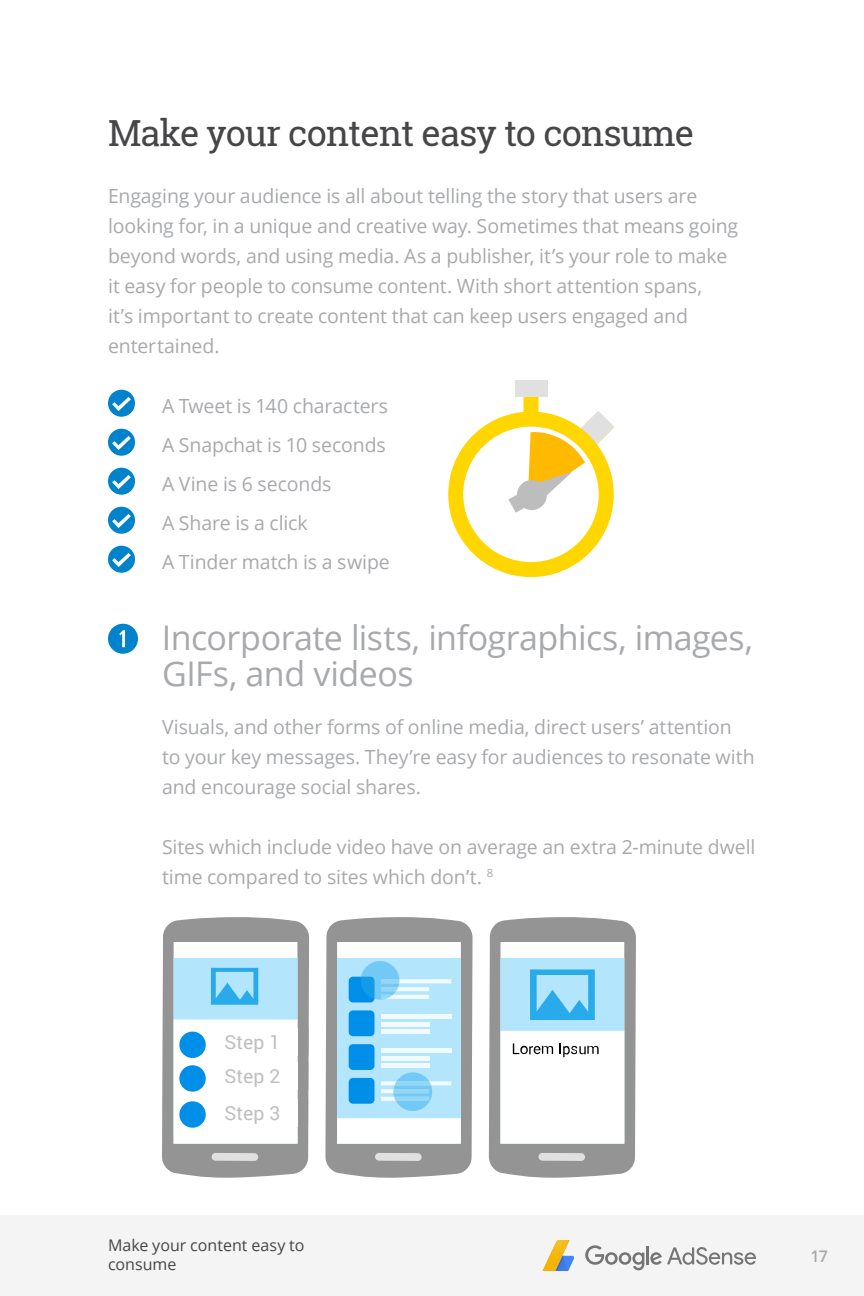
<style>
.page{position:relative;width:864px;height:1296px;background:#fff}
.page>*{position:absolute;margin:0;border:0;box-sizing:border-box;transform-origin:0 0}
.Heading_1{font:36px "Roboto Slab";letter-spacing:-.025em;color:#464547}
.Heading_3{font:34px/36px "Open Sans";letter-spacing:-.015em;color:#a7a9ac}
.Indent_2{font:19.6px/30px "Open Sans";letter-spacing:-.005em;color:#a7a9ac}
.Bullets_1{font:19.6px "Open Sans";letter-spacing:-.005em;color:#a7a9ac}
.t1{font:19.4px/34.4px "Roboto";color:#bfbfbf}
.t2{font:16px/19.2px "Open Sans";color:#464547}
.t3{font:600 16px "Open Sans";color:#a7a9ac}
</style>
<div class="page">
<div style="left:0;top:1215px;width:864px;height:81px;background:#f4f4f4"></div>
<svg style="left:542px;top:1240px;width:33px;height:31px"></svg>
<svg style="left:585px;top:1245px;width:59px;height:25px"></svg>
<hr style="left:646px;top:1246px;width:3px;height:18px;background:#757575">
<svg style="left:650px;top:1247px;width:106px;height:18px"></svg>
<div style="left:108px;top:390px;width:27px;height:27px;background:#0083ca;border-radius:50%"></div>
<svg style="left:112px;top:397px;width:19px;height:14px"></svg>
<div style="left:108px;top:429px;width:27px;height:27px;background:#0083ca;border-radius:50%"></div>
<svg style="left:112px;top:436px;width:19px;height:14px"></svg>
<div style="left:108px;top:468px;width:27px;height:27px;background:#0083ca;border-radius:50%"></div>
<svg style="left:112px;top:475px;width:19px;height:14px"></svg>
<div style="left:108px;top:507px;width:27px;height:27px;background:#0083ca;border-radius:50%"></div>
<svg style="left:112px;top:514px;width:19px;height:14px"></svg>
<div style="left:108px;top:546px;width:27px;height:27px;background:#0083ca;border-radius:50%"></div>
<svg style="left:112px;top:553px;width:19px;height:14px"></svg>
<svg style="left:108px;top:624px;width:30px;height:30px"></svg>
<svg style="left:489px;top:917px;width:147px;height:261px"></svg>
<svg style="left:325px;top:917px;width:148px;height:261px"></svg>
<svg style="left:162px;top:917px;width:147px;height:261px"></svg>
<div style="left:297px;top:1099px;width:11px;height:28px;background:#949494"></div>
<div style="left:206px;top:1099px;width:91px;height:28px;background:#fff"></div>
<svg style="left:448px;top:381px;width:166px;height:196px"></svg>
<p class="Heading_1" style="left:108px;top:108px;width:588px">Make your content easy to consume</p>
<p class="Indent_2" style="left:108px;top:180px;width:632px">Engaging your audience is all about telling the story that users are looking for, in a unique and creative way. Sometimes that means going beyond words, and using media. As a publisher, it’s your role to make it easy for people to consume content. With short attention spans,<br>it’s important to create content that can keep users engaged and entertained.</p>
<p class="Bullets_1" style="left:162px;top:392px;width:228px">A Tweet is 140 characters</p>
<p class="Bullets_1" style="left:162px;top:431px;width:225px">A Snapchat is 10 seconds</p>
<p class="Bullets_1" style="left:162px;top:470px;width:171px">A Vine is 6 seconds</p>
<p class="Bullets_1" style="left:162px;top:509px;width:147px">A Share is a click</p>
<p class="Bullets_1" style="left:162px;top:548px;width:229px">A Tinder match is a swipe</p>
<p class="Heading_3" style="left:162px;top:619px;width:593px">Incorporate lists, infographics, images,<br>GIFs, and videos</p>
<p class="Indent_2" style="left:162px;top:711px;width:594px">Visuals, and other forms of online media, direct users’ attention to your key messages. They’re easy for audiences to resonate with and encourage social shares.</p>
<p class="Indent_2" style="left:162px;top:831px;width:595px">Sites which include video have on average an extra 2-minute dwell time compared to sites which don’t. <sup>8</sup></p>
<p class="t1" style="left:224px;top:1024px;width:57px">Step 1<br>Step 2</p>
<p class="t1" style="left:224px;top:1095px;width:57px">Step 3</p>
<p class="t2" style="left:108px;top:1235px;width:198px">Make your content easy to consume</p>
<p class="t3" style="left:810px;top:1245px;width:19px">17</p>
</div>
